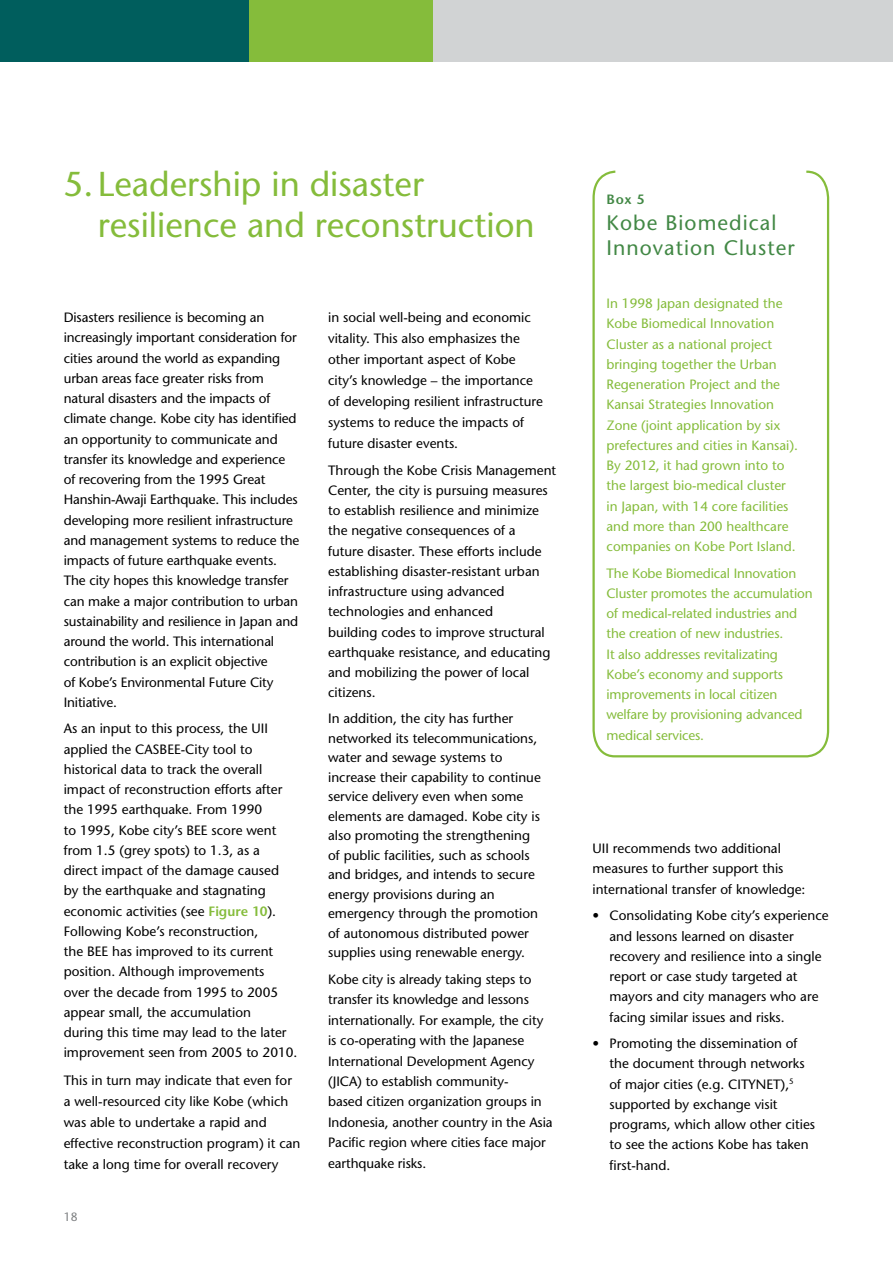
<style>
.page{position:relative;width:893px;height:1263px;background:#fff}
.page>*{position:absolute;margin:0;border:0;box-sizing:border-box;transform-origin:0 0}
.t1{font:34.5px/41.4px "Stone Sans";color:#85bc3b}
.t2{font:21px/25.2px "Stone Sans";letter-spacing:.05em;color:#428845}
.t3{font:13.5px/20.2px "Stone Sans";color:#000}
.t4{font:13.5px/20.2px "Stone Sans";color:#85bc3b}
.t5{font:600 13.5px "Stone Sans";color:#428845}
.t6{font:12px "Stone Sans";color:#808284}
.s1{font-weight:600;color:#85bc3b}
</style>
<div class="page">
<div style="left:0;top:0;width:249px;height:62px;background:#005e5d"></div>
<div style="left:249px;top:0;width:185px;height:62px;background:#85bc3b"></div>
<div style="left:434px;top:0;width:459px;height:62px;background:#d1d3d4"></div>
<svg style="left:592px;top:170px;width:238px;height:588px"></svg>
<h1 class="t1" style="left:98px;top:163px;width:438px;text-indent:-34px">5. Leadership in disaster resilience and reconstruction</h1>
<p class="t3" style="left:64px;top:307px;width:237px">Disasters resilience is becoming an increasingly important consideration for cities around the world as expanding urban areas face greater risks from natural disasters and the impacts of climate change. Kobe city has identified an opportunity to communicate and transfer its knowledge and experience of recovering from the 1995 Great Hanshin-Awaji Earthquake. This includes developing more resilient infrastructure and management systems to reduce the impacts of future earthquake events.<br>The city hopes this knowledge transfer can make a major contribution to urban sustainability and resilience in Japan and around the world. This international contribution is an explicit objective<br>of Kobe’s Environmental Future City Initiative.</p>
<p class="t3" style="left:64px;top:719px;width:235px">As an input to this process, the UII applied the CASBEE-City tool to historical data to track the overall impact of reconstruction efforts after the 1995 earthquake. From 1990<br>to 1995, Kobe city’s BEE score went from 1.5 (grey spots) to 1.3, as a<br>direct impact of the damage caused<br>by the earthquake and stagnating economic activities (see <span class="s1">Figure 10</span>).<br>Following Kobe’s reconstruction,<br>the BEE has improved to its current position. Although improvements<br>over the decade from 1995 to 2005 appear small, the accumulation<br>during this time may lead to the later improvement seen from 2005 to 2010.</p>
<p class="t3" style="left:64px;top:1070px;width:238px;line-height:21px">This in turn may indicate that even for a well-resourced city like Kobe (which was able to undertake a rapid and effective reconstruction program) it can take a long time for overall recovery</p>
<p class="t6" style="left:64px;top:1209px;width:15px">18</p>
<p class="t3" style="left:328px;top:307px;width:216px;line-height:21px">in social well-being and economic vitality. This also emphasizes the other important aspect of Kobe city’s knowledge – the importance of developing resilient infrastructure systems to reduce the impacts of future disaster events.</p>
<p class="t3" style="left:328px;top:460px;width:230px">Through the Kobe Crisis Management Center, the city is pursuing measures to establish resilience and minimize the negative consequences of a<br>future disaster. These efforts include establishing disaster-resistant urban infrastructure using advanced technologies and enhanced<br>building codes to improve structural earthquake resistance, and educating and mobilizing the power of local citizens.</p>
<p class="t3" style="left:328px;top:709px;width:214px;line-height:19.5px">In addition, the city has further networked its telecommunications, water and sewage systems to increase their capability to continue service delivery even when some elements are damaged. Kobe city is also promoting the strengthening of public facilities, such as schools and bridges, and intends to secure energy provisions during an emergency through the promotion of autonomous distributed power supplies using renewable energy.</p>
<p class="t3" style="left:328px;top:969px;width:226px">Kobe city is already taking steps to transfer its knowledge and lessons internationally. For example, the city is co-operating with the Japanese International Development Agency (JICA) to establish community-<br>based citizen organization groups in Indonesia, another country in the Asia Pacific region where cities face major earthquake risks.</p>
<p class="t5" style="left:607px;top:192px;width:40px">Box 5</p>
<h2 class="t2" style="left:607px;top:210px;width:190px">Kobe Biomedical<br>Innovation Cluster</h2>
<p class="t4" style="left:607px;top:293px;width:193px">In 1998 Japan designated the<br>Kobe Biomedical Innovation<br>Cluster as a national project bringing together the Urban<br>Regeneration Project and the<br>Kansai Strategies Innovation<br>Zone (joint application by six prefectures and cities in Kansai).<br>By 2012, it had grown into to the largest bio-medical cluster in Japan, with 14 core facilities and more than 200 healthcare companies on Kobe Port Island.</p>
<p class="t4" style="left:607px;top:563px;width:208px">The Kobe Biomedical Innovation<br>Cluster promotes the accumulation of medical-related industries and the creation of new industries.<br>It also addresses revitalizating<br>Kobe’s economy and supports improvements in local citizen welfare by provisioning advanced medical services.</p>
<p class="t3" style="left:592px;top:838px;width:215px">UII recommends two additional measures to further support this international transfer of knowledge:</p>
<p class="t3" style="left:609px;top:905px;width:221px;text-indent:-17px">• Consolidating Kobe city’s experience and lessons learned on disaster recovery and resilience into a single report or case study targeted at mayors and city managers who are facing similar issues and risks.</p>
<p class="t3" style="left:609px;top:1033px;width:207px;text-indent:-17px">• Promoting the dissemination of the document through networks of major cities (e.g. CITYNET),<sup>5 </sup>supported by exchange visit programs, which allow other cities to see the actions Kobe has taken first-hand.</p>
</div>
